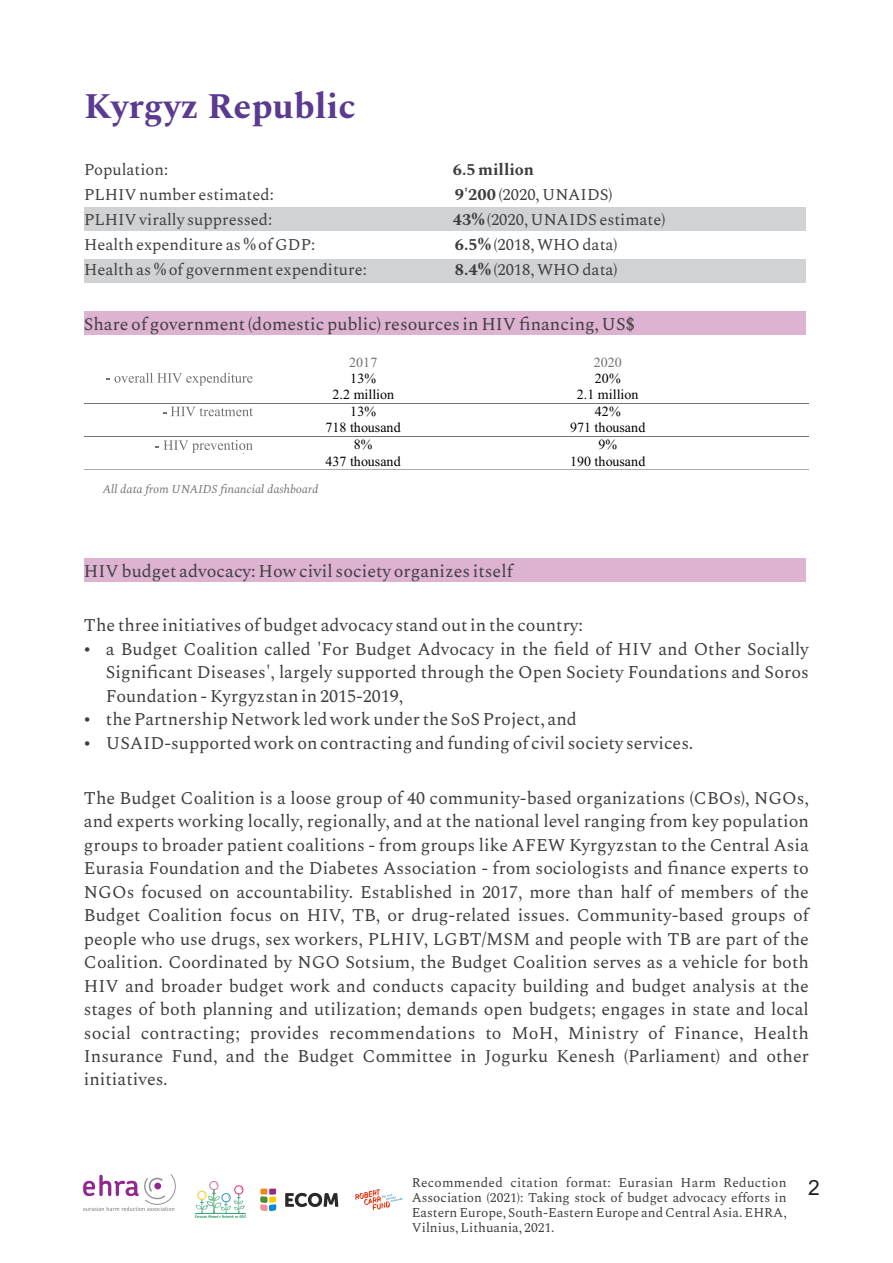
<style>
.page{position:relative;width:893px;height:1263px;background:#fff}
.page>*{position:absolute;margin:0;border:0;box-sizing:border-box;transform-origin:0 0}
.t1{font:700 36px "Spectral";color:#5b3a92}
.t2{font:21px "Arial";color:#231f20}
.t3{font:18px/23.5px "Spectral";color:#3e3e3f}
.t4{font:16.5px "Spectral";color:#3e3e3f}
.t5{font:700 16.5px "Spectral";color:#3e3e3f}
.t6{font:13.95px/16.2px "Times New Roman";color:#000;text-align:center}
.t7{font:13.95px "Times New Roman";letter-spacing:.005em;color:#767171}
.t8{font:13.5px/14.9px "Spectral";color:#3e3e3f;text-align:justify}
.t9{font:italic 12px "Spectral";color:#767171}
.s1{font-weight:700}
</style>
<div class="page">
<div style="left:84px;top:259px;width:721px;height:23px;background:#d1d2d4"></div>
<div style="left:84px;top:312px;width:721px;height:23px;background:#deb2d1"></div>
<div style="left:84px;top:558px;width:721px;height:24px;background:#deb2d1"></div>
<div style="left:84px;top:207px;width:721px;height:24px;background:#d1d2d4"></div>
<hr style="left:84px;top:403px;width:160px;height:1px;background:#767171">
<hr style="left:244px;top:403px;width:239px;height:1px;background:#767171">
<hr style="left:484px;top:403px;width:325px;height:1px;background:#767171">
<hr style="left:84px;top:436px;width:160px;height:1px;background:#767171">
<hr style="left:244px;top:436px;width:239px;height:1px;background:#767171">
<hr style="left:484px;top:436px;width:325px;height:1px;background:#767171">
<hr style="left:84px;top:469px;width:160px;height:1px;background:#aeaaaa">
<hr style="left:244px;top:469px;width:239px;height:1px;background:#aeaaaa">
<hr style="left:484px;top:469px;width:325px;height:1px;background:#aeaaaa">
<svg style="left:106px;top:373px;width:147px;height:13px"></svg>
<svg style="left:163px;top:406px;width:90px;height:10px"></svg>
<svg style="left:156px;top:440px;width:97px;height:14px"></svg>
<svg style="left:83px;top:1174px;width:93px;height:37px"></svg>
<svg style="left:285px;top:1192px;width:54px;height:16px"></svg>
<svg style="left:260px;top:1188px;width:16px;height:23px"></svg>
<img style="left:196px;top:1182px;width:50px;height:36px">
<svg style="left:355px;top:1189px;width:48px;height:21px"></svg>
<h1 class="t1" style="left:84px;top:80px;width:273px">Kyrgyz Republic</h1>
<p class="t4" style="left:84px;top:157px;width:86px">Population:</p>
<p class="t5" style="left:453px;top:157px;width:83px">6.5 million</p>
<p class="t4" style="left:84px;top:182px;width:191px">PLHIV number estimated:</p>
<p class="t4" style="left:455px;top:182px;width:159px"><span class="s1">9'200</span> (2020, UNAIDS)</p>
<p class="t4" style="left:84px;top:207px;width:190px">PLHIV virally suppressed:</p>
<p class="t4" style="left:453px;top:207px;width:214px"><span class="s1">43%</span> (2020, UNAIDS estimate)</p>
<p class="t4" style="left:84px;top:233px;width:233px">Health expenditure as % of GDP:</p>
<p class="t4" style="left:455px;top:233px;width:164px"><span class="s1">6.5%</span>(2018, WHO data)</p>
<p class="t4" style="left:84px;top:258px;width:284px">Health as % of government expenditure:</p>
<p class="t4" style="left:455px;top:258px;width:164px"><span class="s1">8.4%</span>(2018, WHO data)</p>
<p class="t3" style="left:84px;top:313px;width:552px">Share of government (domestic public) resources in HIV financing, US$</p>
<p class="t7" style="left:349px;top:357px;width:30px">2017</p>
<p class="t7" style="left:594px;top:357px;width:30px">2020</p>
<p class="t6" style="left:332px;top:372px;width:63px">13%<br>2.2 million</p>
<p class="t6" style="left:577px;top:372px;width:63px">20%<br>2.1 million</p>
<p class="t6" style="left:325px;top:405px;width:77px">13%<br>718 thousand</p>
<p class="t6" style="left:570px;top:405px;width:77px">42%<br>971 thousand</p>
<p class="t6" style="left:325px;top:438px;width:77px">8%<br>437 thousand</p>
<p class="t6" style="left:570px;top:438px;width:77px">9%<br>190 thousand</p>
<p class="t9" style="left:103px;top:480px;width:217px">All data from UNAIDS financial dashboard</p>
<p class="t3" style="left:84px;top:559px;width:430px">HIV budget advocacy: How civil society organizes itself</p>
<p class="t3" style="left:106px;top:614px;width:704px;text-indent:-22px">The three initiatives of budget advocacy stand out in the country:<br>a Budget Coalition called 'For Budget Advocacy in the field of HIV and Other Socially Significant Diseases', largely supported through the Open Society Foundations and Soros Foundation - Kyrgyzstan in 2015-2019,<br>the Partnership Network led work under the SoS Project, and<br>USAID-supported work on contracting and funding of civil society services.</p>
<p class="t3" style="left:84px;top:786px;width:727px;text-align:justify">The Budget Coalition is a loose group of 40 community-based organizations (CBOs), NGOs, and experts working locally, regionally, and at the national level ranging from key population groups to broader patient coalitions - from groups like AFEW Kyrgyzstan to the Central Asia Eurasia Foundation and the Diabetes Association - from sociologists and finance experts to NGOs focused on accountability. Established in 2017, more than half of members of the Budget Coalition focus on HIV, TB, or drug-related issues. Community-based groups of people who use drugs, sex workers, PLHIV, LGBT/MSM and people with TB are part of the Coalition. Coordinated by NGO Sotsium, the Budget Coalition serves as a vehicle for both HIV and broader budget work and conducts capacity building and budget analysis at the stages of both planning and utilization; demands open budgets; engages in state and local social contracting; provides recommendations to MoH, Ministry of Finance, Health Insurance Fund, and the Budget Committee in Jogurku Kenesh (Parliament) and other initiatives.</p>
<p class="t8" style="left:412px;top:1176px;width:376px">Recommended citation format: Eurasian Harm Reduction Association (2021): Taking stock of budget advocacy efforts in Eastern Europe, South-Eastern Europe and Central Asia. EHRA, Vilnius, Lithuania, 2021.</p>
<p class="t2" style="left:808px;top:1179px;width:13px">2</p>
</div>
